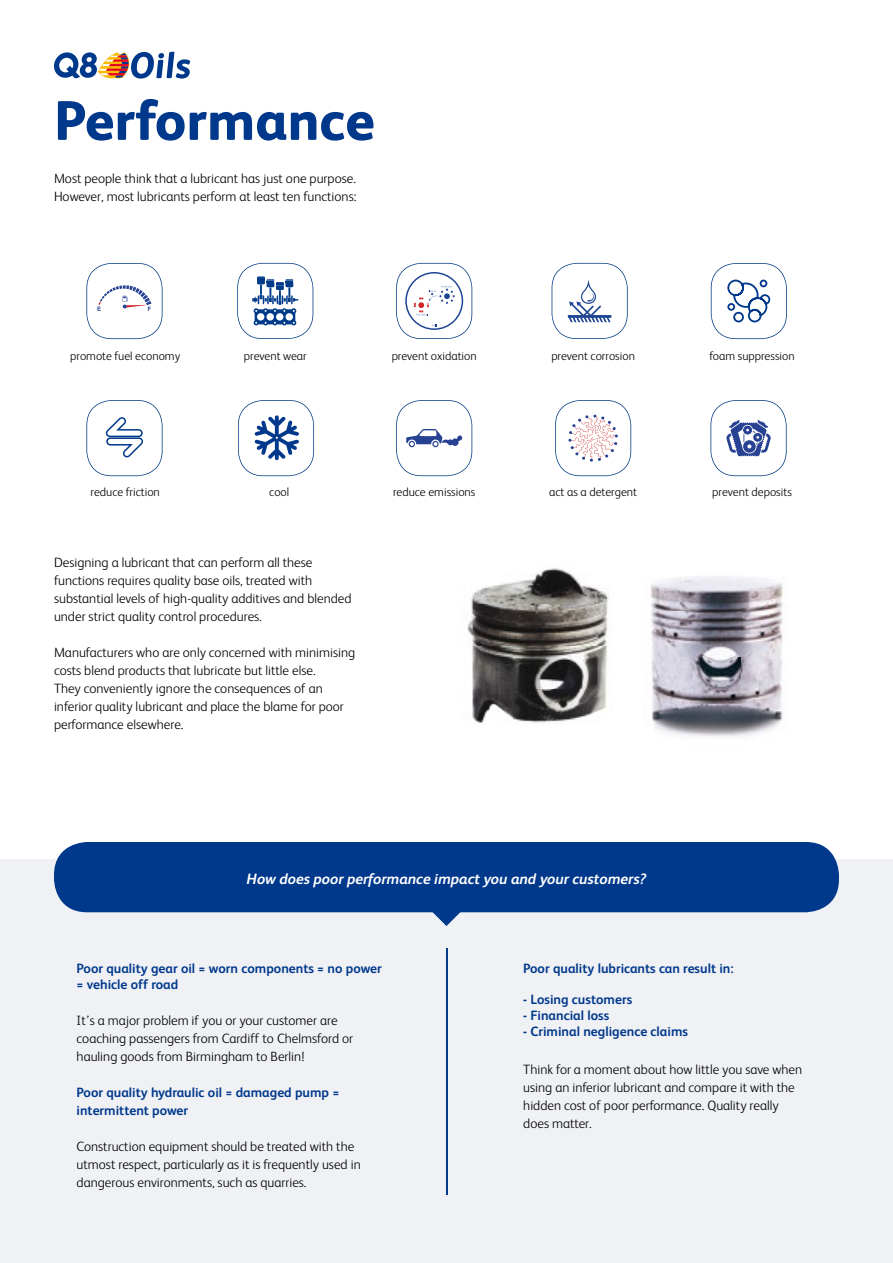
<style>
.page{position:relative;width:893px;height:1263px;background:#fff}
.page>*{position:absolute;margin:0;border:0;box-sizing:border-box;transform-origin:0 0}
.t1{font:800 55.8px "FS Albert";color:#00388c}
.t2{font:italic 700 15px "FS Albert";color:#fff}
.t3{font:300 13.5px/18px "FS Albert";color:#000}
.t4{font:700 13.5px/16.2px "FS Albert";color:#00388c}
.t5{font:300 12px "FS Albert";color:#000}
</style>
<div class="page">
<div style="left:0;top:859px;width:893px;height:404px;background:#eff1f4"></div>
<div style="left:54px;top:842px;width:785px;height:70px;background:#00388c;border-radius:33px"></div>
<svg style="left:86px;top:400px;width:77px;height:76px"></svg>
<svg style="left:238px;top:400px;width:76px;height:76px"></svg>
<hr style="left:446px;top:948px;width:2px;height:246px;background:#00388c">
<svg style="left:432px;top:912px;width:29px;height:14px"></svg>
<svg style="left:86px;top:263px;width:77px;height:76px"></svg>
<svg style="left:396px;top:400px;width:76px;height:76px"></svg>
<svg style="left:555px;top:400px;width:76px;height:76px"></svg>
<svg style="left:710px;top:400px;width:77px;height:76px"></svg>
<svg style="left:237px;top:263px;width:76px;height:76px"></svg>
<svg style="left:396px;top:263px;width:76px;height:76px"></svg>
<svg style="left:711px;top:263px;width:76px;height:76px"></svg>
<svg style="left:552px;top:263px;width:76px;height:76px"></svg>
<img style="left:651px;top:576px;width:134px;height:161px">
<img style="left:467px;top:568px;width:142px;height:155px">
<svg style="left:54px;top:52px;width:136px;height:27px"></svg>
<h1 class="t1" style="left:54px;top:80px;width:322px">Performance</h1>
<p class="t3" style="left:54px;top:169px;width:304px">Most people think that a lubricant has just one purpose.<br>However, most lubricants perform at least ten functions:</p>
<p class="t5" style="left:70px;top:348px;width:112px">promote fuel economy</p>
<p class="t5" style="left:244px;top:348px;width:64px">prevent wear</p>
<p class="t5" style="left:392px;top:348px;width:87px">prevent oxidation</p>
<p class="t5" style="left:551px;top:348px;width:85px">prevent corrosion</p>
<p class="t5" style="left:709px;top:348px;width:87px">foam suppression</p>
<p class="t5" style="left:91px;top:484px;width:71px">reduce friction</p>
<p class="t5" style="left:269px;top:484px;width:21px">cool</p>
<p class="t5" style="left:393px;top:484px;width:84px">reduce emissions</p>
<p class="t5" style="left:549px;top:484px;width:89px">act as a detergent</p>
<p class="t5" style="left:712px;top:484px;width:81px">prevent deposits</p>
<p class="t3" style="left:54px;top:553px;width:299px">Designing a lubricant that can perform all these functions requires quality base oils, treated with substantial levels of high-quality additives and blended under strict quality control procedures.</p>
<p class="t3" style="left:54px;top:643px;width:303px">Manufacturers who are only concerned with minimising costs blend products that lubricate but little else.<br>They conveniently ignore the consequences of an inferior quality lubricant and place the blame for poor performance elsewhere.</p>
<p class="t2" style="left:247px;top:869px;width:401px">How does poor performance impact you and your customers?</p>
<p class="t4" style="left:77px;top:960px;width:307px">Poor quality gear oil = worn components = no power = vehicle off road</p>
<p class="t3" style="left:77px;top:1011px;width:278px">It’s a major problem if you or your customer are coaching passengers from Cardiff to Chelmsford or hauling goods from Birmingham to Berlin!</p>
<p class="t4" style="left:77px;top:1083px;width:264px;line-height:18px">Poor quality hydraulic oil = damaged pump = intermittent power</p>
<p class="t3" style="left:77px;top:1137px;width:286px">Construction equipment should be treated with the utmost respect, particularly as it is frequently used in dangerous environments, such as quarries.</p>
<p class="t4" style="left:523px;top:960px;width:212px">Poor quality lubricants can result in:</p>
<p class="t4" style="left:523px;top:990px;width:110px">- Losing customers</p>
<p class="t4" style="left:523px;top:1006px;width:87px">- Financial loss</p>
<p class="t4" style="left:523px;top:1023px;width:166px">- Criminal negligence claims</p>
<p class="t3" style="left:523px;top:1060px;width:280px">Think for a moment about how little you save when using an inferior lubricant and compare it with the hidden cost of poor performance. Quality really does matter.</p>
</div>
